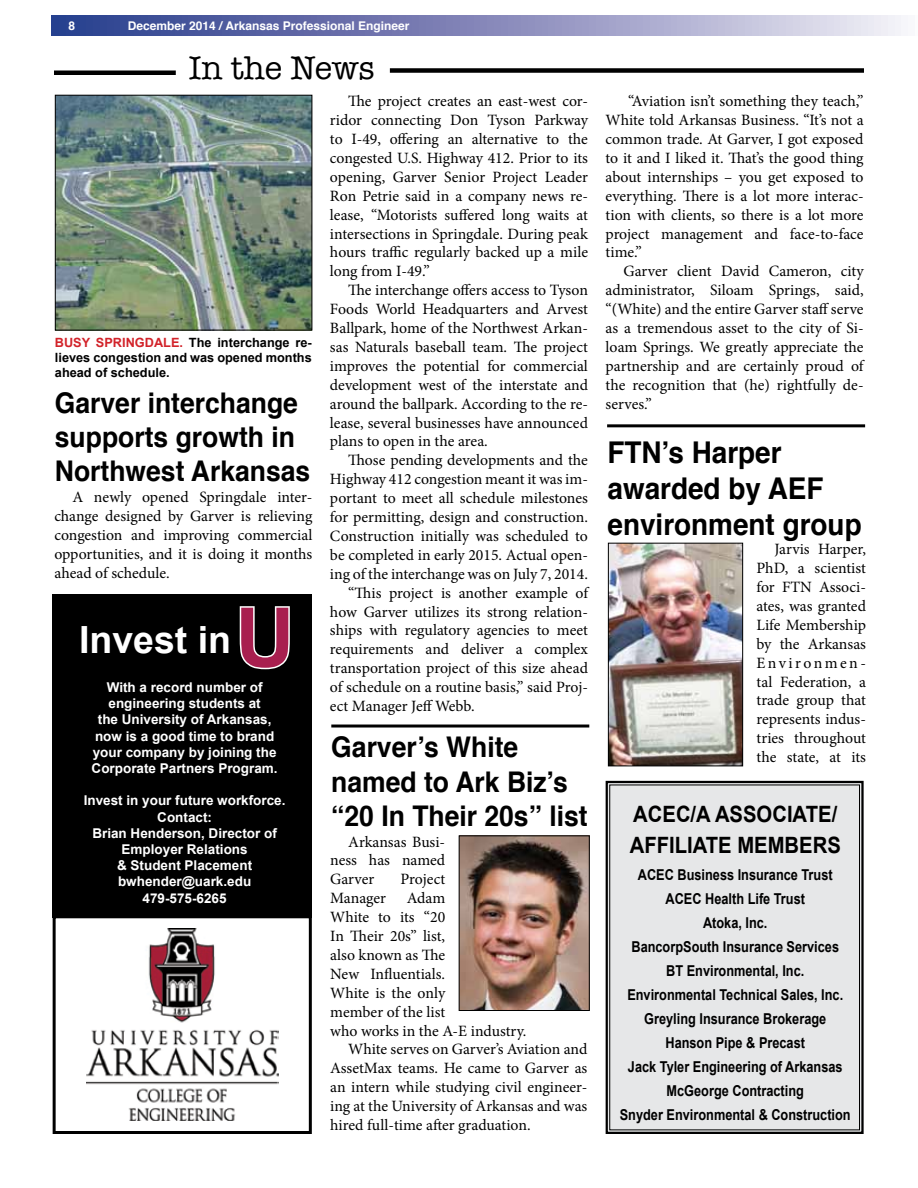
<style>
.page{position:relative;width:918px;height:1188px;background:#fff}
.page>*{position:absolute;margin:0;border:0;box-sizing:border-box;transform-origin:0 0}
.t1{font:700 37.5px "Arial";color:#fff}
.t2{font:33px "American Typewriter";color:#000}
.t3{font:700 30px/36px "Helvetica";color:#000;scale:.93 1}
.t4{font:700 28.5px/34.2px "Helvetica";color:#000;scale:.93 1}
.t5{font:700 22.5px/30.8px "Arial";color:#000;scale:.9 1}
.t6{font:15.75px/18.9px "Minion Pro";color:#000;text-align:justify}
.t7{font:700 15px/24px "Arial";color:#000;text-align:center;scale:.85 1}
.t8{font:700 13.5px/16.2px "Arial";color:#fff;text-align:center}
.t9{font:700 12.75px/15.3px "Arial";color:#000;text-align:justify}
.t10{font:700 12px "Helvetica";color:#fff}
.s1{color:#d2232a}
.s2{font-size:82.5px;color:#a81f4f}
</style>
<div class="page">
<div style="left:52px;top:16px;width:866px;height:20px;background:linear-gradient(to right,#233487,#f0e9f3)"></div>
<div style="left:390px;top:68px;width:474px;height:5px;background:#000"></div>
<div style="left:54px;top:70px;width:122px;height:5px;background:#000"></div>
<div style="left:605px;top:780px;width:259px;height:354px;background:#e6e7e8"></div>
<div style="left:609px;top:785px;width:251px;height:345px;border:1px solid #000"></div>
<img style="left:610px;top:545px;width:131px;height:219px">
<div style="left:608px;top:543px;width:135px;height:223px;border:1px solid #000"></div>
<img style="left:57px;top:97px;width:253px;height:231px">
<div style="left:55px;top:95px;width:257px;height:235px;border:1px solid #000"></div>
<hr style="left:331px;top:725px;width:258px;height:3px;background:#000">
<img style="left:461px;top:837px;width:127px;height:172px">
<div style="left:459px;top:835px;width:131px;height:176px;border:1px solid #000"></div>
<hr style="left:607px;top:424px;width:258px;height:3px;background:#000">
<div style="left:53px;top:594px;width:259px;height:323px;background:#000"></div>
<img style="left:86px;top:929px;width:192px;height:192px">
<svg style="left:239px;top:606px;width:51px;height:64px"></svg>
<div style="left:53px;top:915px;width:259px;height:219px;border:3px solid #000"></div>
<p class="t10" style="left:68px;top:16px;width:8px">8</p>
<p class="t10" style="left:128px;top:16px;width:283px">December 2014 / Arkansas Professional Engineer</p>
<h2 class="t2" style="left:189px;top:43px;width:188px">In the News</h2>
<p class="t9" style="left:55px;top:335px;width:258px"><span class="s1">BUSY SPRINGDALE.</span> The interchange re&shy;lieves congestion and was opened months ahead of schedule.</p>
<h3 class="t4" style="left:55px;top:386px;width:276px">Garver interchange supports growth in<br>Northwest Arkansas</h3>
<p class="t6" style="left:54px;top:488px;width:260px;text-indent:18px">A newly opened Springdale inter&shy;change designed by Garver is relieving congestion and improving commercial opportunities, and it is doing it months ahead of schedule.</p>
<h1 class="t1" style="left:79px;top:615px;width:217px">Invest in<span class="s2">U</span></h1>
<p class="t8" style="left:92px;top:680px;width:188px">With a record number of engineering students at<br>the University of Arkansas, now is a good time to brand your company by joining the<br>Corporate Partners Program.</p>
<p class="t8" style="left:84px;top:793px;width:203px">Invest in your future workforce.<br>Contact:<br>Brian Henderson, Director of<br>Employer Relations<br>&amp; Student Placement bwhender@uark.edu<br>479-575-6265</p>
<p class="t6" style="left:330px;top:92px;width:260px;text-indent:18px">The project creates an east-west cor&shy;ridor connecting Don Tyson Parkway to I-49, offering an alternative to the congested U.S. Highway 412. Prior to its opening, Garver Senior Project Leader Ron Petrie said in a company news re&shy;lease, “Motorists suffered long waits at intersections in Springdale. During peak hours traffic regularly backed up a mile long from I-49.”</p>
<p class="t6" style="left:330px;top:281px;width:260px;text-indent:18px">The interchange offers access to Tyson Foods World Headquarters and Arvest Ballpark, home of the Northwest Arkan&shy;sas Naturals baseball team. The project improves the potential for commercial development west of the interstate and around the ballpark. According to the re&shy;lease, several businesses have announced plans to open in the area.</p>
<p class="t6" style="left:348px;top:451px;width:241px">Those pending developments and the</p>
<p class="t6" style="left:330px;top:470px;width:259px">Highway 412 congestion meant it was im-</p>
<p class="t6" style="left:330px;top:489px;width:260px">portant to meet all schedule milestones</p>
<p class="t6" style="left:330px;top:508px;width:260px">for permitting, design and construction.</p>
<p class="t6" style="left:330px;top:527px;width:260px">Construction initially was scheduled to</p>
<p class="t6" style="left:330px;top:545px;width:259px">be completed in early 2015. Actual open-</p>
<p class="t6" style="left:330px;top:564px;width:260px">ing of the interchange was on July 7, 2014.</p>
<p class="t6" style="left:348px;top:583px;width:241px">“This project is another example of</p>
<p class="t6" style="left:330px;top:602px;width:260px">how Garver utilizes its strong relation-</p>
<p class="t6" style="left:330px;top:621px;width:260px">ships with regulatory agencies to meet</p>
<p class="t6" style="left:330px;top:640px;width:260px">requirements and deliver a complex</p>
<p class="t6" style="left:330px;top:659px;width:260px">transportation project of this size ahead</p>
<p class="t6" style="left:330px;top:678px;width:260px">of schedule on a routine basis,” said Proj-</p>
<p class="t6" style="left:330px;top:697px;width:146px">ect Manager Jeff Webb.</p>
<h3 class="t4" style="left:331px;top:731px;width:277px">Garver’s White named to Ark Biz’s “20 In Their 20s” list</h3>
<p class="t6" style="left:330px;top:832px;width:117px;text-indent:18px">Arkansas Busi&shy;ness has named Garver</p>
<p class="t6" style="left:401px;top:870px;width:46px">Project</p>
<p class="t6" style="left:330px;top:889px;width:57px">Manager</p>
<p class="t6" style="left:407px;top:889px;width:40px">Adam</p>
<p class="t6" style="left:330px;top:908px;width:117px">White to its “20</p>
<p class="t6" style="left:330px;top:927px;width:117px">In Their 20s” list,</p>
<p class="t6" style="left:330px;top:946px;width:117px">also known as The</p>
<p class="t6" style="left:330px;top:964px;width:117px">New Influentials.</p>
<p class="t6" style="left:330px;top:983px;width:117px">White is the only</p>
<p class="t6" style="left:330px;top:1002px;width:117px">member of the list</p>
<p class="t6" style="left:330px;top:1021px;width:198px">who works in the A-E industry.</p>
<p class="t6" style="left:348px;top:1040px;width:241px">White serves on Garver’s Aviation and</p>
<p class="t6" style="left:330px;top:1059px;width:259px">AssetMax teams. He came to Garver as</p>
<p class="t6" style="left:330px;top:1078px;width:259px">an intern while studying civil engineer-</p>
<p class="t6" style="left:330px;top:1097px;width:259px">ing at the University of Arkansas and was</p>
<p class="t6" style="left:330px;top:1116px;width:202px">hired full-time after graduation.</p>
<p class="t6" style="left:606px;top:92px;width:260px;text-indent:22px">“Aviation isn’t something they teach,” White told Arkansas Business. “It’s not a common trade. At Garver, I got exposed to it and I liked it. That’s the good thing about internships – you get exposed to everything. There is a lot more interac&shy;tion with clients, so there is a lot more project management and face-to-face time.”</p>
<p class="t6" style="left:606px;top:262px;width:260px;text-indent:18px">Garver client David Cameron, city administrator, Siloam Springs, said, “(White) and the entire Garver staff serve as a tremendous asset to the city of Si&shy;loam Springs. We greatly appreciate the partnership and are certainly proud of the recognition that (he) rightfully de&shy;serves.”</p>
<h3 class="t3" style="left:608px;top:435px;width:275px">FTN’s Harper awarded by AEF environment group</h3>
<p class="t6" style="left:757px;top:540px;width:111px;text-indent:18px">Jarvis Harper, PhD, a scientist for FTN Associ&shy;ates, was granted Life Membership by the Arkansas Environmen&shy;tal Federation, a trade group that represents indus&shy;tries throughout the state, at its</p>
<h3 class="t5" style="left:630px;top:799px;width:236px">ACEC/A ASSOCIATE/<br>AFFILIATE MEMBERS</h3>
<p class="t7" style="left:620px;top:863px;width:273px">ACEC Business Insurance Trust<br>ACEC Health Life Trust<br>Atoka, Inc.<br>BancorpSouth Insurance Services<br>BT Environmental, Inc.<br>Environmental Technical Sales, Inc.<br>Greyling Insurance Brokerage<br>Hanson Pipe &amp; Precast<br>Jack Tyler Engineering of Arkansas<br>McGeorge Contracting<br>Snyder Environmental &amp; Construction</p>
</div>
